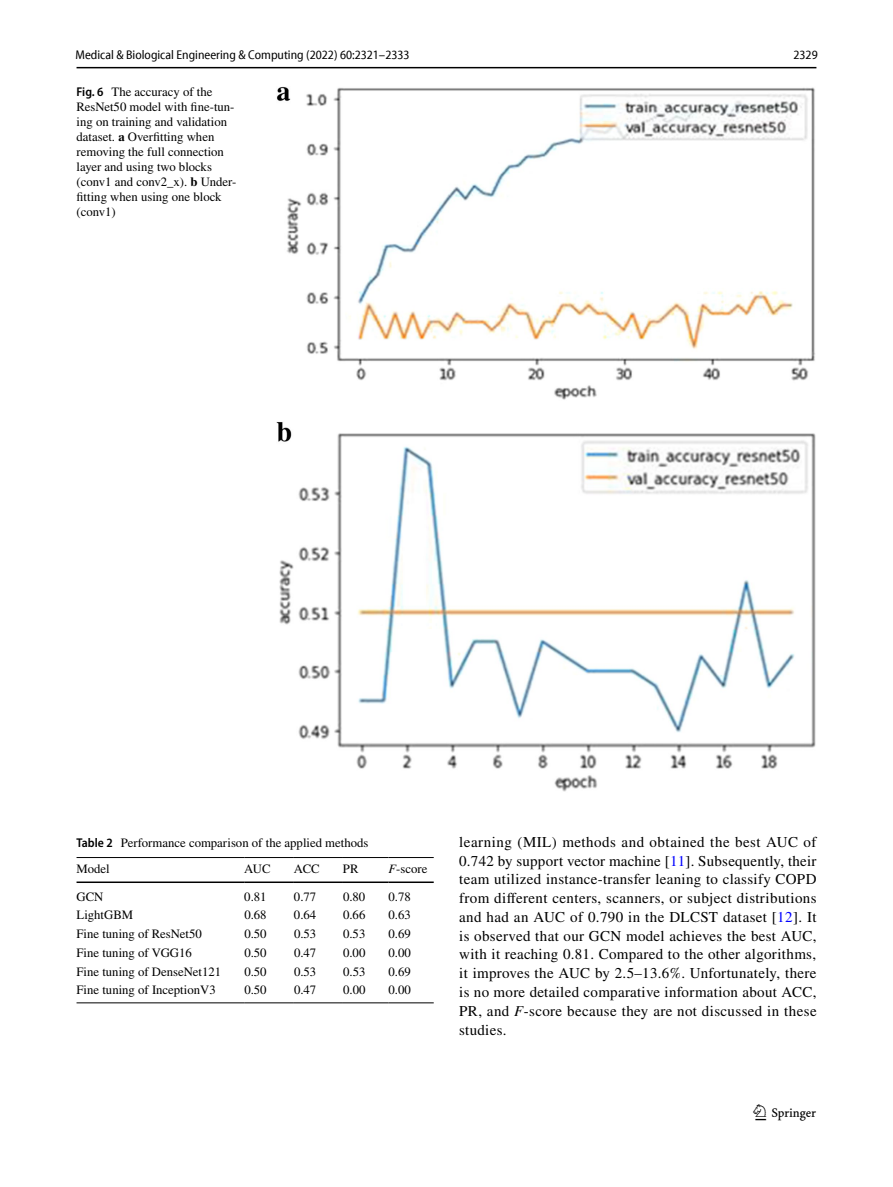
<style>
.page{position:relative;width:893px;height:1187px;background:#fff}
.page>*{position:absolute;margin:0;border:0;box-sizing:border-box;transform-origin:0 0}
.t1{font:22.5px "Springnew Regular 3";color:#000}
.t2{font:15px/18.8px "STIX";letter-spacing:.025em;color:#000;text-align:justify}
.t3{font:12.75px/15px "STIX";color:#000}
.t4{font:semi-condensed 12.75px "Myriad Pro Unic";color:#000}
.s1{font-family:"Myriad Pro";font-weight:600;font-stretch:semi-condensed}
.s2{font-weight:700}
.s3{font-style:italic}
.s4{color:#00f}
</style>
<div class="page">
<hr style="left:77px;top:67px;width:739px;height:1px;background:#000">
<img style="left:276px;top:87px;width:540px;height:705px">
<hr style="left:77px;top:857px;width:167px;height:1px;background:#000">
<hr style="left:77px;top:881px;width:167px;height:1px;background:#000">
<hr style="left:244px;top:857px;width:50px;height:1px;background:#000">
<hr style="left:244px;top:881px;width:50px;height:1px;background:#000">
<hr style="left:294px;top:857px;width:49px;height:1px;background:#000">
<hr style="left:294px;top:881px;width:49px;height:1px;background:#000">
<hr style="left:343px;top:857px;width:45px;height:1px;background:#000">
<hr style="left:343px;top:881px;width:45px;height:1px;background:#000">
<hr style="left:388px;top:857px;width:46px;height:1px;background:#000">
<hr style="left:388px;top:881px;width:46px;height:1px;background:#000">
<hr style="left:77px;top:1002px;width:167px;height:1px;background:#000">
<hr style="left:244px;top:1002px;width:50px;height:1px;background:#000">
<hr style="left:294px;top:1002px;width:49px;height:1px;background:#000">
<hr style="left:343px;top:1002px;width:45px;height:1px;background:#000">
<hr style="left:388px;top:1002px;width:46px;height:1px;background:#000">
<p class="t4" style="left:76px;top:50px;width:335px">Medical &amp; Biological Engineering &amp; Computing (2022) 60:2321–2333</p>
<p class="t4" style="left:793px;top:50px;width:26px">2329</p>
<p class="t3" style="left:77px;top:85px;width:161px"><span class="s1">Fig. 6</span> The accuracy of the<br>ResNet50 model with fine-tun&shy;ing on training and validation dataset. <span class="s2">a</span> Overfitting when removing the full connection layer and using two blocks (conv1 and conv2_x). <span class="s2">b</span> Under&shy;fitting when using one block (conv1)</p>
<p class="t3" style="left:77px;top:830px;width:293px;line-height:25.5px"><span class="s1">Table 2</span> Performance comparison of the applied methods<br>Model</p>
<p class="t3" style="left:244px;top:861px;width:28px">AUC</p>
<p class="t3" style="left:294px;top:861px;width:27px">ACC</p>
<p class="t3" style="left:343px;top:861px;width:17px">PR</p>
<p class="t3" style="left:388px;top:861px;width:40px"><span class="s3">F</span>-score</p>
<p class="t3" style="left:77px;top:889px;width:28px">GCN</p>
<p class="t3" style="left:244px;top:889px;width:24px">0.81</p>
<p class="t3" style="left:294px;top:889px;width:24px">0.77</p>
<p class="t3" style="left:343px;top:889px;width:24px">0.80</p>
<p class="t3" style="left:389px;top:889px;width:24px">0.78</p>
<p class="t3" style="left:77px;top:908px;width:58px">LightGBM</p>
<p class="t3" style="left:244px;top:908px;width:24px">0.68</p>
<p class="t3" style="left:294px;top:908px;width:24px">0.64</p>
<p class="t3" style="left:343px;top:908px;width:24px">0.66</p>
<p class="t3" style="left:389px;top:908px;width:24px">0.63</p>
<p class="t3" style="left:77px;top:927px;width:127px">Fine tuning of ResNet50</p>
<p class="t3" style="left:244px;top:927px;width:24px">0.50</p>
<p class="t3" style="left:294px;top:927px;width:24px">0.53</p>
<p class="t3" style="left:343px;top:927px;width:24px">0.53</p>
<p class="t3" style="left:389px;top:927px;width:24px">0.69</p>
<p class="t3" style="left:77px;top:945px;width:117px">Fine tuning of VGG16</p>
<p class="t3" style="left:244px;top:945px;width:24px">0.50</p>
<p class="t3" style="left:294px;top:945px;width:24px">0.47</p>
<p class="t3" style="left:343px;top:945px;width:24px">0.00</p>
<p class="t3" style="left:389px;top:945px;width:24px">0.00</p>
<p class="t3" style="left:77px;top:964px;width:146px">Fine tuning of DenseNet121</p>
<p class="t3" style="left:244px;top:964px;width:24px">0.50</p>
<p class="t3" style="left:294px;top:964px;width:24px">0.53</p>
<p class="t3" style="left:343px;top:964px;width:24px">0.53</p>
<p class="t3" style="left:389px;top:964px;width:24px">0.69</p>
<p class="t3" style="left:77px;top:983px;width:141px">Fine tuning of InceptionV3</p>
<p class="t3" style="left:244px;top:983px;width:24px">0.50</p>
<p class="t3" style="left:294px;top:983px;width:24px">0.47</p>
<p class="t3" style="left:343px;top:983px;width:24px">0.00</p>
<p class="t3" style="left:389px;top:983px;width:24px">0.00</p>
<p class="t2" style="left:459px;top:833px;width:359px">learning (MIL) methods and obtained the best AUC of 0.742 by support vector machine [<span class="s4">11</span>]. Subsequently, their team utilized instance-transfer leaning to classify COPD from different centers, scanners, or subject distributions and had an AUC of 0.790 in the DLCST dataset [<span class="s4">12</span>]. It is observed that our GCN model achieves the best AUC, with it reaching 0.81. Compared to the other algorithms, it improves the AUC by 2.5–13.6%. Unfortunately, there is no more detailed comparative information about ACC, PR, and <span class="s3">F</span>-score because they are not discussed in these studies.</p>
<h1 class="t1" style="left:755px;top:1104px;width:62px">1 3</h1>
</div>
